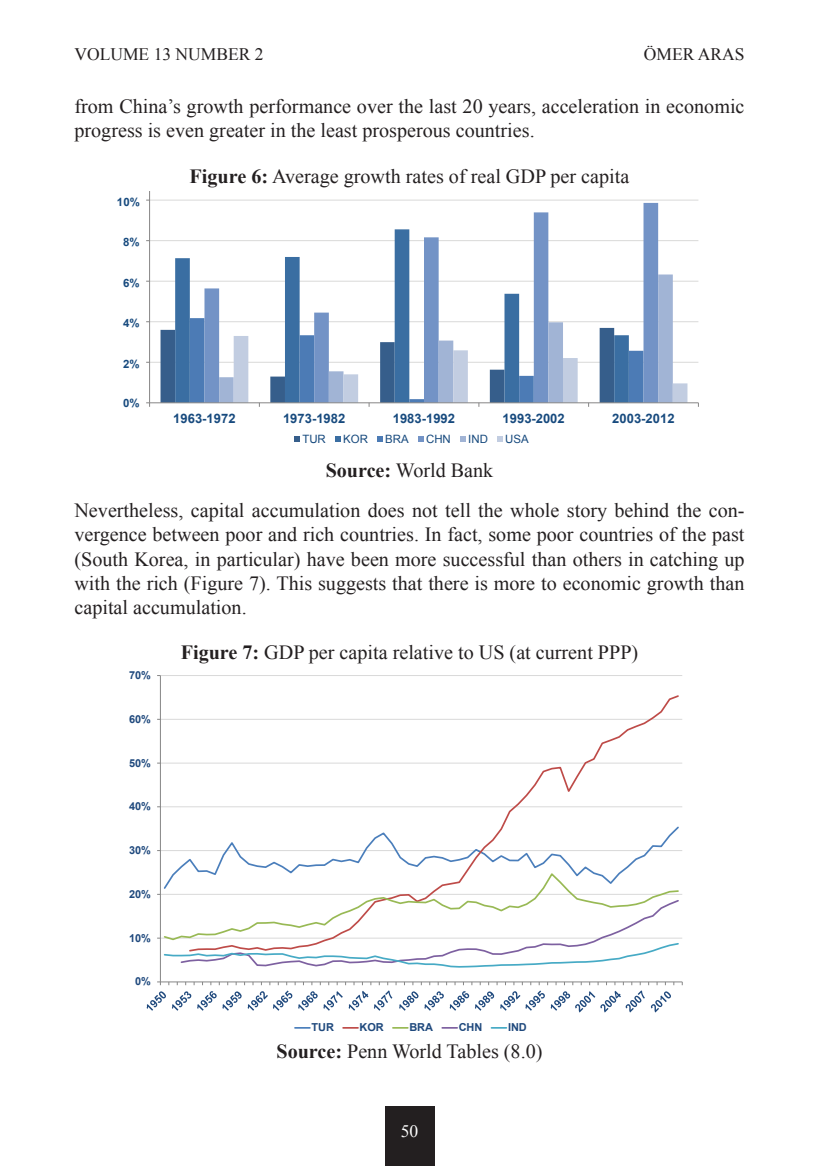
<style>
.page{position:relative;width:819px;height:1166px;background:#fff}
.page>*{position:absolute;margin:0;border:0;box-sizing:border-box;transform-origin:0 0}
.Plain_Text{font:20.12px/24.2px "Times New Roman";color:#231f20}
.t1{font:17.5px "Times New Roman";color:#231f20}
.t2{font:17.5px "Times New Roman";color:#fff}
.t3{font:700 12.95px "Arial";color:#174a7e}
.t4{font:11.38px "Arial";color:#174a7e}
.t5{font:700 11.38px "Arial";color:#174a7e}
.t6{font:700 11.03px "Arial";color:#1f497d}
.s1{font-weight:700}
</style>
<div class="page">
<div style="left:384px;top:1106px;width:50px;height:60px;background:#231f20"></div>
<hr style="left:149px;top:362px;width:549px;height:1px;background:#d9d9d8">
<hr style="left:149px;top:321px;width:549px;height:1px;background:#d9d9d8">
<hr style="left:149px;top:281px;width:549px;height:1px;background:#d9d9d8">
<hr style="left:149px;top:240px;width:549px;height:1px;background:#d9d9d8">
<hr style="left:149px;top:200px;width:549px;height:1px;background:#d9d9d8">
<hr style="left:149px;top:191px;width:549px;height:1px;background:#d9d9d8">
<svg style="left:175px;top:258px;width:29px;height:70px"></svg>
<svg style="left:204px;top:203px;width:454px;height:125px"></svg>
<svg style="left:219px;top:274px;width:453px;height:54px"></svg>
<hr style="left:149px;top:191px;width:1px;height:212px;background:#878686">
<hr style="left:149px;top:402px;width:549px;height:1px;background:#878686">
<svg style="left:160px;top:328px;width:527px;height:79px"></svg>
<svg style="left:294px;top:436px;width:6px;height:6px"></svg>
<svg style="left:335px;top:436px;width:5px;height:6px"></svg>
<svg style="left:377px;top:436px;width:6px;height:6px"></svg>
<svg style="left:418px;top:436px;width:5px;height:6px"></svg>
<svg style="left:460px;top:436px;width:5px;height:6px"></svg>
<svg style="left:497px;top:436px;width:5px;height:6px"></svg>
<hr style="left:160px;top:938px;width:522px;height:1px;background:#d9d9d9">
<hr style="left:160px;top:894px;width:522px;height:1px;background:#d9d9d9">
<hr style="left:160px;top:850px;width:522px;height:1px;background:#d9d9d9">
<hr style="left:160px;top:806px;width:522px;height:1px;background:#d9d9d9">
<hr style="left:160px;top:763px;width:522px;height:1px;background:#d9d9d9">
<hr style="left:160px;top:719px;width:522px;height:1px;background:#d9d9d9">
<hr style="left:160px;top:675px;width:522px;height:1px;background:#d9d9d9">
<hr style="left:160px;top:675px;width:1px;height:307px;background:#868686">
<hr style="left:160px;top:981px;width:522px;height:1px;background:#868686">
<svg style="left:188px;top:695px;width:492px;height:130px"></svg>
<svg style="left:157px;top:825px;width:523px;height:143px"></svg>
<svg style="left:147px;top:981px;width:527px;height:31px"></svg>
<svg style="left:295px;top:1027px;width:15px;height:1px"></svg>
<svg style="left:343px;top:1027px;width:15px;height:1px"></svg>
<svg style="left:393px;top:1027px;width:15px;height:1px"></svg>
<svg style="left:442px;top:1027px;width:15px;height:1px"></svg>
<svg style="left:491px;top:1027px;width:15px;height:1px"></svg>
<p class="t1" style="left:643px;top:42px;width:102px">ÖMER ARAS</p>
<p class="Plain_Text" style="left:74px;top:94px;width:671px">from China’s growth performance over the last 20 years, acceleration in economic progress is even greater in the least prosperous countries.</p>
<p class="Plain_Text" style="left:190px;top:163px;width:441px"><span class="s1">Figure 6:</span> Average growth rates of real GDP per capita</p>
<p class="t1" style="left:74px;top:42px;width:191px">VOLUME 13 NUMBER 2</p>
<p class="t5" style="left:117px;top:195px;width:24px">10%</p>
<p class="t5" style="left:123px;top:235px;width:18px">8%</p>
<p class="t5" style="left:123px;top:276px;width:18px">6%</p>
<p class="t5" style="left:123px;top:316px;width:18px">4%</p>
<p class="t5" style="left:123px;top:357px;width:18px">2%</p>
<p class="t5" style="left:123px;top:395px;width:18px">0%</p>
<p class="t3" style="left:173px;top:409px;width:64px">1963-1972</p>
<p class="t3" style="left:283px;top:409px;width:64px">1973-1982</p>
<p class="t3" style="left:393px;top:409px;width:64px">1983-1992</p>
<p class="t3" style="left:502px;top:409px;width:64px">1993-2002</p>
<p class="t3" style="left:612px;top:409px;width:64px">2003-2012</p>
<p class="t4" style="left:302px;top:432px;width:25px">TUR</p>
<p class="t4" style="left:343px;top:432px;width:26px">KOR</p>
<p class="t4" style="left:385px;top:432px;width:25px">BRA</p>
<p class="t4" style="left:426px;top:432px;width:26px">CHN</p>
<p class="t4" style="left:468px;top:432px;width:21px">IND</p>
<p class="t4" style="left:505px;top:432px;width:25px">USA</p>
<p class="Plain_Text" style="left:325px;top:458px;width:169px"><span class="s1">Source:</span> World Bank</p>
<p class="Plain_Text" style="left:74px;top:498px;width:671px;text-align:justify">Nevertheless, capital accumulation does not tell the whole story behind the con&shy;vergence between poor and rich countries. In fact, some poor countries of the past (South Korea, in particular) have been more successful than others in catching up with the rich (Figure 7). This suggests that there is more to economic growth than capital accumulation.</p>
<p class="Plain_Text" style="left:181px;top:640px;width:459px"><span class="s1">Figure 7:</span> GDP per capita relative to US (at current PPP)</p>
<p class="t6" style="left:129px;top:668px;width:23px">70%</p>
<p class="t6" style="left:129px;top:711px;width:23px">60%</p>
<p class="t6" style="left:129px;top:755px;width:23px">50%</p>
<p class="t6" style="left:129px;top:799px;width:23px">40%</p>
<p class="t6" style="left:129px;top:843px;width:23px">30%</p>
<p class="t6" style="left:129px;top:886px;width:23px">20%</p>
<p class="t6" style="left:129px;top:930px;width:23px">10%</p>
<p class="t6" style="left:135px;top:974px;width:17px">0%</p>
<p class="t6" style="left:311px;top:1020px;width:24px">TUR</p>
<p class="t6" style="left:359px;top:1020px;width:26px">KOR</p>
<p class="t6" style="left:409px;top:1020px;width:25px">BRA</p>
<p class="t6" style="left:458px;top:1020px;width:25px">CHN</p>
<p class="t6" style="left:508px;top:1020px;width:20px">IND</p>
<p class="Plain_Text" style="left:276px;top:1038px;width:267px"><span class="s1">Source:</span> Penn World Tables (8.0)</p>
<p class="t2" style="left:401px;top:1119px;width:19px">50</p>
</div>
